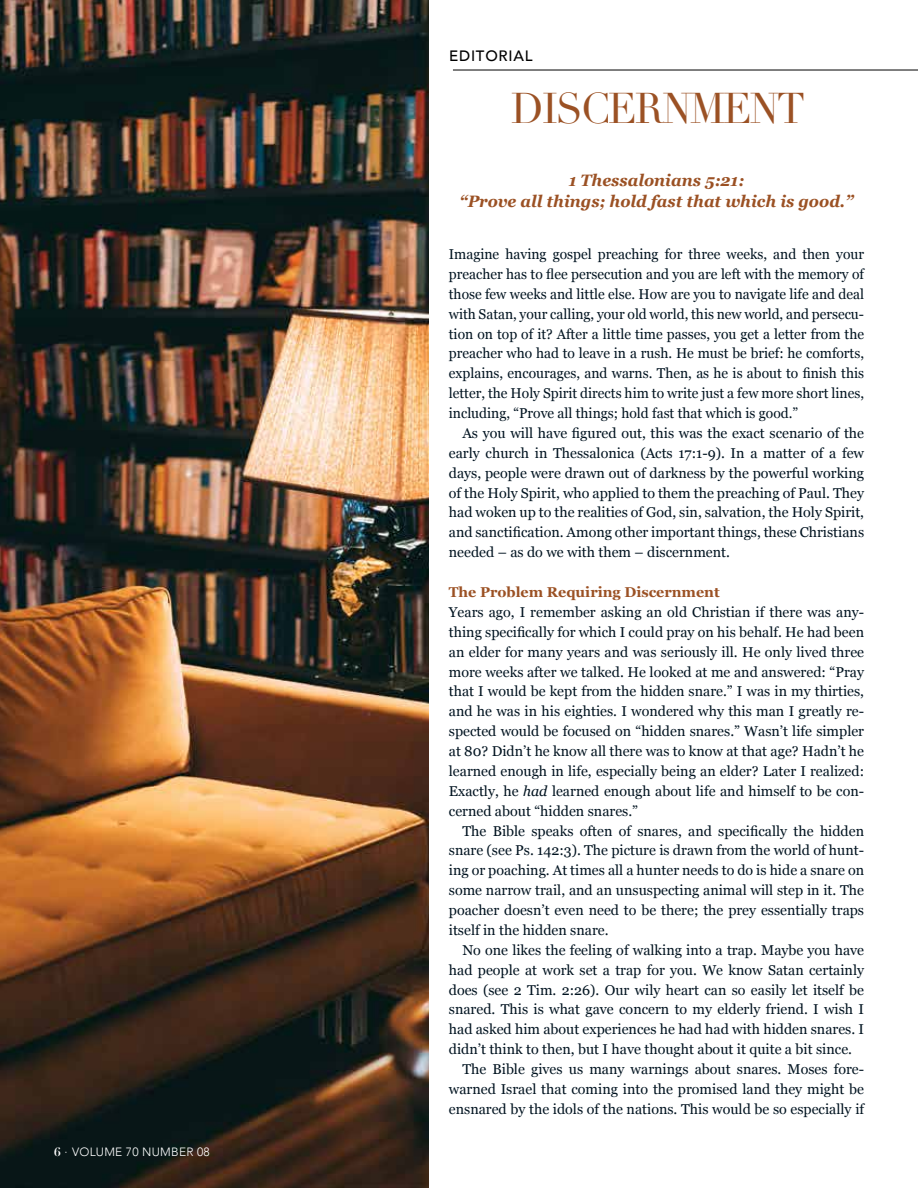
<style>
.page{position:relative;width:918px;height:1188px;background:#fff}
.page>*{position:absolute;margin:0;border:0;box-sizing:border-box;transform-origin:0 0}
.t1{font:42px "Didot";letter-spacing:-.05em;color:#9b5124}
.t2{font:italic 700 16.5px/21px "Georgia";color:#9b5124;text-align:center}
.t3{font:500 15px "Avenir";letter-spacing:.05em;color:#000}
.t4{font:14.25px/20px "Georgia";color:#001320;text-align:justify}
.t5{font:700 14.25px "Georgia";color:#9b5124}
.t6{font:300 12px "Avenir";letter-spacing:.02em;color:#fff}
.s1{font-family:"Didot";font-weight:700}
.s2{font-style:italic}
</style>
<div class="page">
<img style="left:0;top:0;width:429px;height:1188px">
<hr style="left:453px;top:70px;width:465px;height:1px;background:#000">
<p class="t6" style="left:54px;top:1145px;width:157px"><span class="s1">6</span> · VOLUME 70 NUMBER 08</p>
<p class="t3" style="left:449px;top:43px;width:85px">EDITORIAL</p>
<h1 class="t1" style="left:511px;top:83px;width:296px">DISCERNMENT</h1>
<p class="t2" style="left:460px;top:170px;width:395px">1 Thessalonians 5:21:<br>“Prove all things; hold fast that which is good.”</p>
<p class="t4" style="left:449px;top:244px;width:417px">Imagine having gospel preaching for three weeks, and then your preacher has to flee persecution and you are left with the memory of those few weeks and little else. How are you to navigate life and deal with Satan, your calling, your old world, this new world, and persecu&shy;tion on top of it? After a little time passes, you get a letter from the preacher who had to leave in a rush. He must be brief: he comforts, explains, encourages, and warns. Then, as he is about to finish this letter, the Holy Spirit directs him to write just a few more short lines, including, “Prove all things; hold fast that which is good.”</p>
<p class="t4" style="left:449px;top:423px;width:417px;text-indent:13px">As you will have figured out, this was the exact scenario of the early church in Thessalonica (Acts 17:1-9). In a matter of a few days, people were drawn out of darkness by the powerful working of the Holy Spirit, who applied to them the preaching of Paul. They had woken up to the realities of God, sin, salvation, the Holy Spirit, and sanctification. Among other important things, these Christians needed – as do we with them – discernment.</p>
<p class="t5" style="left:449px;top:584px;width:272px">The Problem Requiring Discernment</p>
<p class="t4" style="left:449px;top:601px;width:417px">Years ago, I remember asking an old Christian if there was any&shy;thing specifically for which I could pray on his behalf. He had been an elder for many years and was seriously ill. He only lived three more weeks after we talked. He looked at me and answered: “Pray that I would be kept from the hidden snare.” I was in my thirties, and he was in his eighties. I wondered why this man I greatly re&shy;spected would be focused on “hidden snares.” Wasn’t life simpler at 80? Didn’t he know all there was to know at that age? Hadn’t he learned enough in life, especially being an elder? Later I realized:<br>Exactly, he <span class="s2">had</span> learned enough about life and himself to be con&shy;cerned about “hidden snares.”</p>
<p class="t4" style="left:449px;top:820px;width:417px;text-indent:13px">The Bible speaks often of snares, and specifically the hidden snare (see Ps. 142:3). The picture is drawn from the world of hunt&shy;ing or poaching. At times all a hunter needs to do is hide a snare on some narrow trail, and an unsuspecting animal will step in it. The poacher doesn’t even need to be there; the prey essentially traps itself in the hidden snare.</p>
<p class="t4" style="left:462px;top:939px;width:403px">No one likes the feeling of walking into a trap. Maybe you have</p>
<p class="t4" style="left:449px;top:959px;width:417px">had people at work set a trap for you. We know Satan certainly</p>
<p class="t4" style="left:449px;top:979px;width:417px">does (see 2 Tim. 2:26). Our wily heart can so easily let itself be</p>
<p class="t4" style="left:449px;top:999px;width:417px">snared. This is what gave concern to my elderly friend. I wish I</p>
<p class="t4" style="left:449px;top:1019px;width:417px">had asked him about experiences he had had with hidden snares. I</p>
<p class="t4" style="left:449px;top:1039px;width:405px">didn’t think to then, but I have thought about it quite a bit since.</p>
<p class="t4" style="left:462px;top:1059px;width:403px">The Bible gives us many warnings about snares. Moses fore-</p>
<p class="t4" style="left:449px;top:1078px;width:417px">warned Israel that coming into the promised land they might be</p>
<p class="t4" style="left:449px;top:1098px;width:417px">ensnared by the idols of the nations. This would be so especially if</p>
</div>
